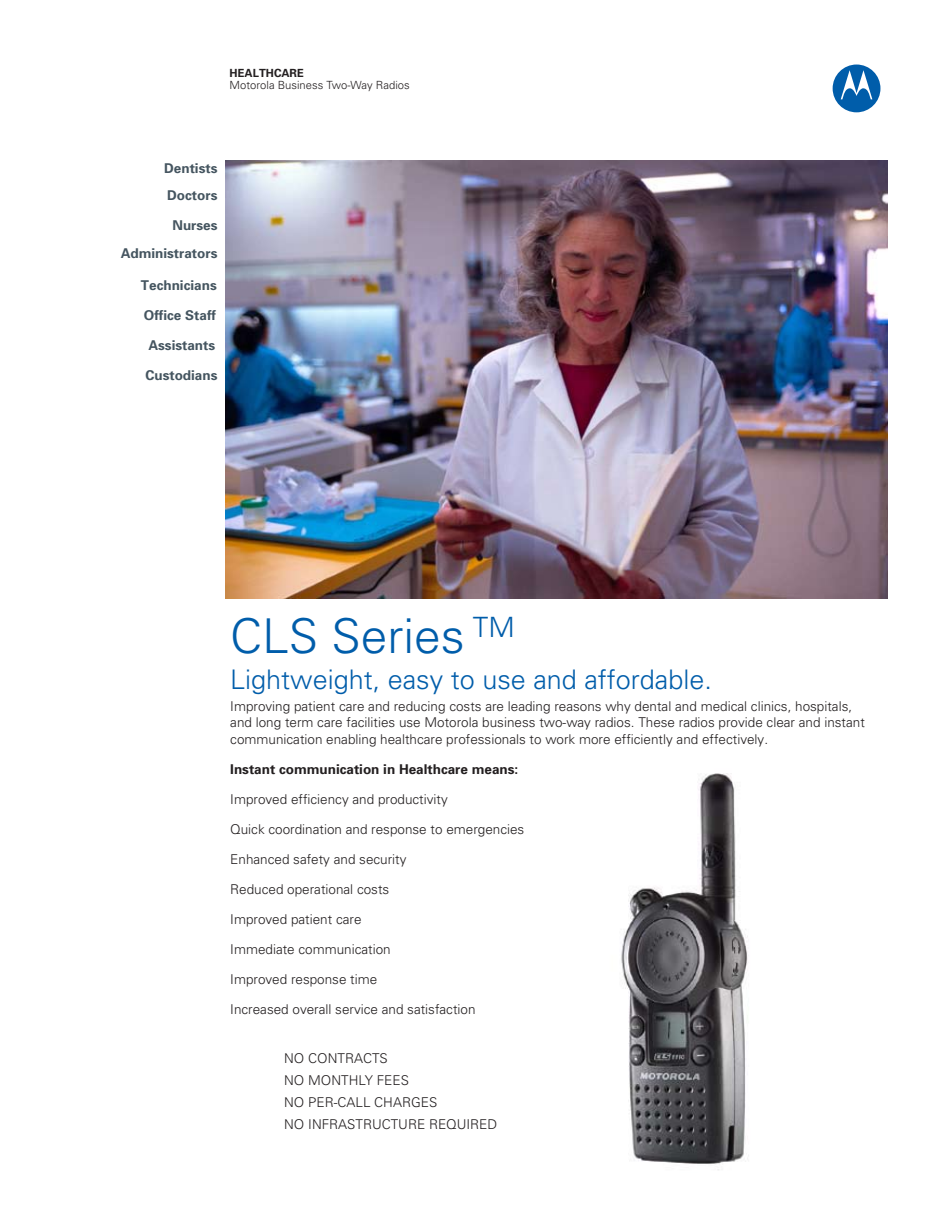
<style>
.page{position:relative;width:945px;height:1215px;background:#fff}
.page>*{position:absolute;margin:0;border:0;box-sizing:border-box;transform-origin:0 0}
.t1{font:300 48px "Univers";color:#005daa}
.t2{font:300 27px "Univers";color:#005daa}
.t3{font:300 13.5px/21.9px "Univers";color:#231f20}
.t4{font:700 13.5px "Univers";color:#455560}
.t5{font:700 13.5px "Univers";color:#231f20}
.t6{font:300 11.25px "Univers";color:#231f20}
.t7{font:700 11.25px "Univers";color:#231f20}
</style>
<div class="page">
<svg style="left:833px;top:65px;width:47px;height:47px"></svg>
<img style="left:621px;top:773px;width:128px;height:397px">
<img style="left:226px;top:161px;width:662px;height:437px">
<p class="t7" style="left:230px;top:66px;width:76px">HEALTHCARE</p>
<p class="t6" style="left:230px;top:78px;width:182px">Motorola Business Two-Way Radios</p>
<p class="t4" style="left:164px;top:159px;width:55px">Dentists</p>
<p class="t4" style="left:167px;top:186px;width:52px">Doctors</p>
<p class="t4" style="left:172px;top:216px;width:47px">Nurses</p>
<p class="t4" style="left:121px;top:245px;width:98px">Administrators</p>
<p class="t4" style="left:141px;top:276px;width:77px">Technicians</p>
<p class="t4" style="left:144px;top:306px;width:74px">Office Staff</p>
<p class="t4" style="left:148px;top:336px;width:68px">Assistants</p>
<p class="t4" style="left:145px;top:366px;width:74px">Custodians</p>
<h1 class="t1" style="left:230px;top:607px;width:286px">CLS Series <sup>TM</sup></h1>
<h2 class="t2" style="left:230px;top:663px;width:483px">Lightweight, easy to use and affordable.</h2>
<p class="t3" style="left:230px;top:697px;width:636px;line-height:16.5px">Improving patient care and reducing costs are leading reasons why dental and medical clinics, hospitals, and long term care facilities use Motorola business two-way radios. These radios provide clear and instant communication enabling healthcare professionals to work more efficiently and effectively.</p>
<p class="t5" style="left:230px;top:760px;width:290px">Instant communication in Healthcare means:</p>
<p class="t3" style="left:230px;top:787px;width:219px">Improved efficiency and productivity</p>
<p class="t3" style="left:230px;top:817px;width:296px">Quick coordination and response to emergencies</p>
<p class="t3" style="left:230px;top:847px;width:178px">Enhanced safety and security</p>
<p class="t3" style="left:230px;top:877px;width:161px">Reduced operational costs</p>
<p class="t3" style="left:230px;top:907px;width:133px">Improved patient care</p>
<p class="t3" style="left:230px;top:937px;width:162px">Immediate communication</p>
<p class="t3" style="left:230px;top:967px;width:149px">Improved response time</p>
<p class="t3" style="left:230px;top:997px;width:247px">Increased overall service and satisfaction</p>
<p class="t3" style="left:284px;top:1047px;width:215px">NO CONTRACTS<br>NO MONTHLY FEES<br>NO PER-CALL CHARGES<br>NO INFRASTRUCTURE REQUIRED</p>
</div>
